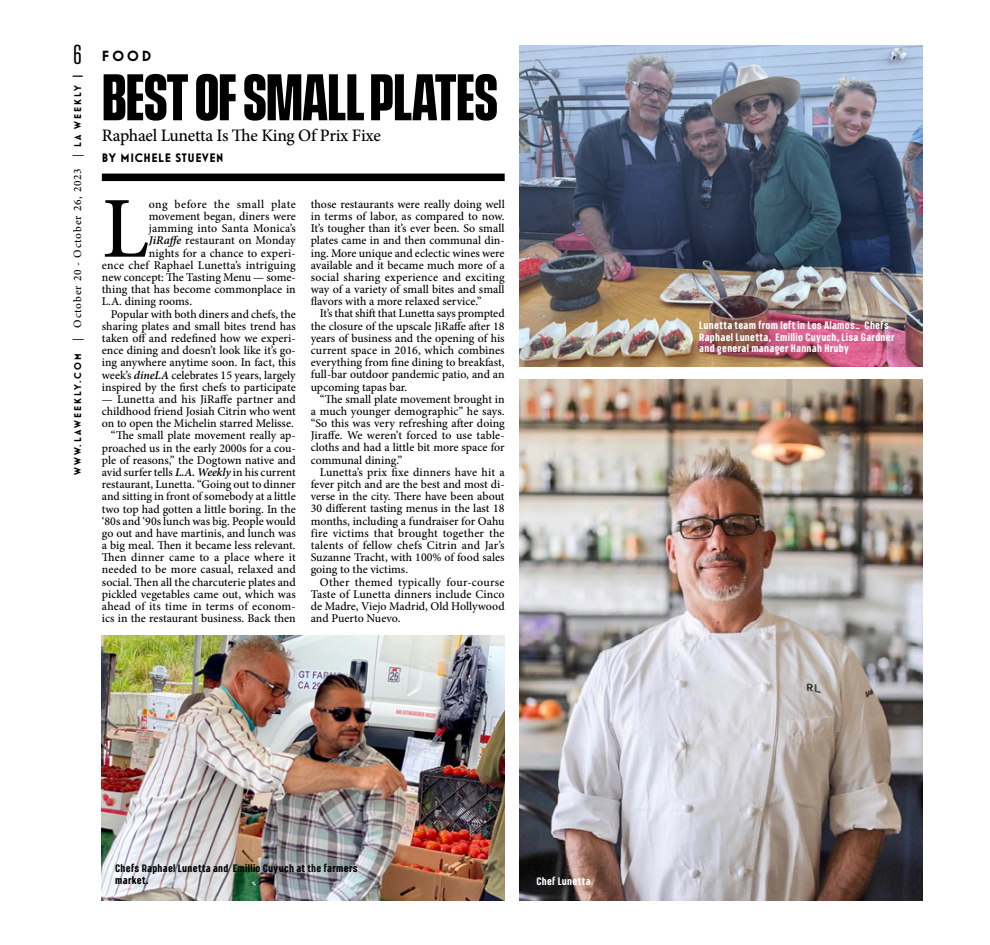
<style>
.page{position:relative;width:990px;height:945px;background:#fff}
.page>*{position:absolute;margin:0;border:0;box-sizing:border-box;transform-origin:0 0}
.t1{font:500 86.88px "Minion Pro";color:#000}
.t2{font:700 60px "Vanguard CF";letter-spacing:-.015em;color:#000}
.t3{font:25px "Vanguard CF";color:#000}
.t4{font:500 17.5px "Minion Pro";letter-spacing:-.015em;color:#000}
.t5{font:700 15px "Mostra Nuova Alt D";color:#000}
.t6{font:700 12.5px "Mostra Nuova Alt D";letter-spacing:.05em;color:#000}
.t7{font:500 11.88px/12.1px "Minion Pro";color:#000;text-align:justify}
.t8{font:500 11.88px "Minion Pro";letter-spacing:.03em;color:#000}
.t9{font:500 11.25px "Minion Pro";letter-spacing:.07em;color:#000}
.t10{font:700 10.25px/11.5px "Coast";letter-spacing:.03em;color:#fff}
.t11{font:700 10.25px/11.5px "Coast";letter-spacing:.03em;color:#000}
.s1{font-family:"Mostra Nuova";font-weight:700;font-size:10px}
.s2{font-weight:600;font-style:italic}
</style>
<div class="page">
<div style="left:102px;top:174px;width:403px;height:7px;background:#000"></div>
<img style="left:520px;top:379px;width:402px;height:522px">
<img style="left:101px;top:635px;width:404px;height:266px">
<img style="left:520px;top:46px;width:402px;height:321px">
<h3 class="t3" style="left:73px;top:41px;width:10px">6</h3>
<p class="t9" style="left:70px;top:475px;width:392px;rotate:-90deg"><span class="s1">WWW. L AWE E KLY.CO M</span> | October 20 - October 26, 2023 | <span class="s1">LA WE E KLY</span></p>
<p class="t5" style="left:102px;top:47px;width:51px">FOOD</p>
<h2 class="t2" style="left:102px;top:63px;width:398px">BEST OF SMALL PLATES</h2>
<h3 class="t4" style="left:102px;top:124px;width:281px">Raphael Lunetta Is The King Of Prix Fixe</h3>
<p class="t6" style="left:102px;top:151px;width:123px">BY MICHELE STUEVEN</p>
<h1 class="t1" style="left:102px;top:170px;width:48px">L</h1>
<p class="t8" style="left:149px;top:196px;width:148px">ong before the small plate</p>
<p class="t7" style="left:311px;top:198px;width:195px">those restaurants were really doing well in terms of labor, as compared to now.<br>It’s tougher than it’s ever been. So small plates came in and then communal din&shy;ing. More unique and eclectic wines were available and it became much more of a social sharing experience and exciting way of a variety of small bites and small flavors with a more relaxed service.”</p>
<p class="t7" style="left:311px;top:308px;width:195px;text-indent:9px">It’s that shift that Lunetta says prompted the closure of the upscale JiRaffe after 18 years of business and the opening of his current space in 2016, which combines everything from fine dining to breakfast, full-bar outdoor pandemic patio, and an upcoming tapas bar.</p>
<p class="t7" style="left:311px;top:393px;width:195px;text-indent:9px">“The small plate movement brought in a much younger demographic” he says. “So this was very refreshing after doing Jiraffe. We weren’t forced to use table&shy;cloths and had a little bit more space for communal dining.”</p>
<p class="t7" style="left:311px;top:466px;width:195px;text-indent:9px">Lunetta’s prix fixe dinners have hit a fever pitch and are the best and most di&shy;verse in the city. There have been about 30 different tasting menus in the last 18 months, including a fundraiser for Oahu fire victims that brought together the talents of fellow chefs Citrin and Jar’s Suzanne Tracht, with 100% of food sales going to the victims.</p>
<p class="t7" style="left:311px;top:576px;width:195px;text-indent:9px">Other themed typically four-course Taste of Lunetta dinners include Cinco de Madre, Viejo Madrid, Old Hollywood and Puerto Nuevo.</p>
<p class="t7" style="left:149px;top:210px;width:148px">movement began, diners were</p>
<p class="t7" style="left:149px;top:222px;width:148px">jamming into Santa Monica’s</p>
<p class="t7" style="left:149px;top:235px;width:148px"><span class="s2">JiRaffe</span> restaurant on Monday</p>
<p class="t7" style="left:149px;top:247px;width:148px">nights for a chance to experi-</p>
<p class="t7" style="left:102px;top:259px;width:195px">ence chef Raphael Lunetta’s intriguing</p>
<p class="t7" style="left:102px;top:271px;width:195px">new concept: The Tasting Menu — some-</p>
<p class="t7" style="left:102px;top:283px;width:195px">thing that has become commonplace in</p>
<p class="t7" style="left:102px;top:296px;width:92px">L.A. dining rooms.</p>
<p class="t7" style="left:111px;top:308px;width:186px">Popular with both diners and chefs, the</p>
<p class="t7" style="left:102px;top:320px;width:195px">sharing plates and small bites trend has</p>
<p class="t7" style="left:102px;top:332px;width:195px">taken off and redefined how we experi-</p>
<p class="t7" style="left:102px;top:344px;width:195px">ence dining and doesn’t look like it’s go-</p>
<p class="t7" style="left:102px;top:356px;width:195px">ing anywhere anytime soon. In fact, this</p>
<p class="t7" style="left:102px;top:369px;width:195px">week’s <span class="s2">dineLA</span> celebrates 15 years, largely</p>
<p class="t7" style="left:102px;top:381px;width:195px">inspired by the first chefs to participate</p>
<p class="t7" style="left:102px;top:393px;width:195px;text-align:right">— Lunetta and his JiRaffe partner and childhood friend Josiah Citrin who went on to open the Michelin starred Melisse. “The small plate movement really ap&shy;proached us in the early 2000s for a cou&shy;ple of reasons,” the Dogtown native and avid surfer tells <span class="s2">L.A. Weekly</span> in his current restaurant, Lunetta. “Going out to dinner and sitting in front of somebody at a little two top had gotten a little boring. In the ‘80s and ‘90s lunch was big. People would go out and have martinis, and lunch was a big meal. Then it became less relevant.<br>Then dinner came to a place where it needed to be more casual, relaxed and social. Then all the charcuterie plates and pickled vegetables came out, which was ahead of its time in terms of econom&shy;ics in the restaurant business. Back then</p>
<p class="t11" style="left:115px;top:863px;width:244px">Chefs Raphael Lunetta and Emillio Cuyuch at the farmers market.</p>
<p class="t10" style="left:536px;top:876px;width:56px">Chef Lunetta</p>
<p class="t10" style="left:699px;top:320px;width:197px">Lunetta team from left in Los Alamos_ Chefs<br>Raphael Lunetta, Emillio Cuyuch, Lisa Gardner and general manager Hannah Hruby</p>
</div>
